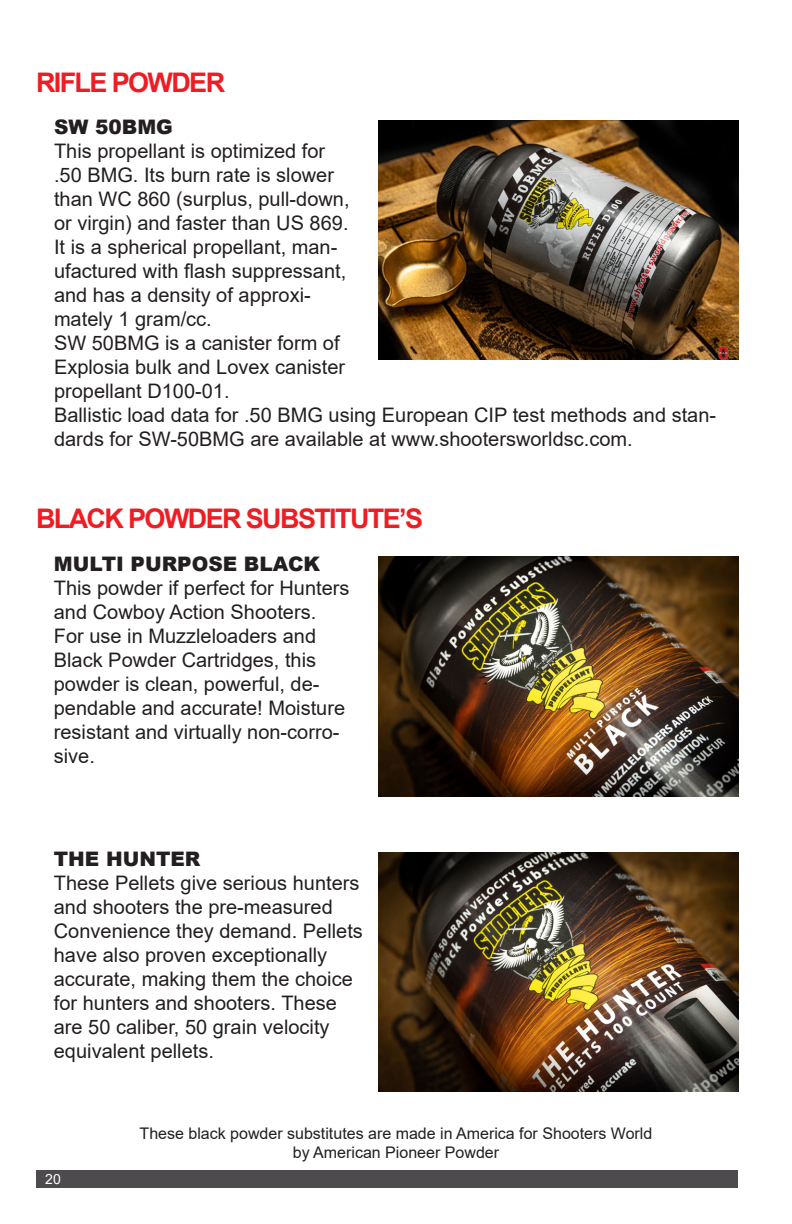
<style>
.page{position:relative;width:792px;height:1224px;background:#fff}
.page>*{position:absolute;margin:0;border:0;box-sizing:border-box;transform-origin:0 0}
.t1{font:700 27px "Arial";letter-spacing:-.06em;color:#ee1d23}
.t2{font:20px/24px "Arial";color:#231f20}
.t3{font:900 20px "Arial";color:#231f20}
.t4{font:16px "Arial";color:#231f20}
.t5{font:14px "Arial";color:#fff}
</style>
<div class="page">
<div style="left:36px;top:1170px;width:702px;height:18px;background:#4d4b4d"></div>
<img style="left:378px;top:120px;width:360px;height:240px">
<img style="left:378px;top:557px;width:360px;height:240px">
<img style="left:378px;top:852px;width:360px;height:240px">
<p class="t1" style="left:36px;top:63px;width:191px">RIFLE POWDER</p>
<p class="t3" style="left:54px;top:113px;width:120px">SW 50BMG</p>
<p class="t2" style="left:54px;top:139px;width:297px">This propellant is optimized for .50 BMG. Its burn rate is slower than WC 860 (surplus, pull-down, or virgin) and faster than US 869.<br>It is a spherical propellant, man&shy;ufactured with flash suppressant, and has a density of approxi&shy;mately 1 gram/cc.</p>
<p class="t2" style="left:54px;top:331px;width:293px">SW 50BMG is a canister form of<br>Explosia bulk and Lovex canister propellant D100-01.</p>
<p class="t2" style="left:54px;top:403px;width:664px">Ballistic load data for .50 BMG using European CIP test methods and stan&shy;dards for SW-50BMG are available at www.shootersworldsc.com.</p>
<p class="t1" style="left:36px;top:500px;width:389px">BLACK POWDER SUBSTITUTE’S</p>
<p class="t3" style="left:54px;top:550px;width:268px">MULTI PURPOSE BLACK</p>
<p class="t2" style="left:54px;top:576px;width:297px">This powder if perfect for Hunters and Cowboy Action Shooters.</p>
<p class="t2" style="left:54px;top:624px;width:293px">For use in Muzzleloaders and<br>Black Powder Cartridges, this powder is clean, powerful, de&shy;pendable and accurate! Moisture resistant and virtually non-corro&shy;sive.</p>
<p class="t3" style="left:54px;top:845px;width:148px">THE HUNTER</p>
<p class="t2" style="left:54px;top:871px;width:307px">These Pellets give serious hunters and shooters the pre-measured</p>
<p class="t2" style="left:54px;top:919px;width:311px">Convenience they demand. Pellets have also proven exceptionally</p>
<p class="t2" style="left:54px;top:967px;width:301px">accurate, making them the choice for hunters and shooters. These</p>
<p class="t2" style="left:54px;top:1015px;width:277px">are 50 caliber, 50 grain velocity equivalent pellets.</p>
<p class="t5" style="left:45px;top:1170px;width:17px">20</p>
<p class="t4" style="left:140px;top:1122px;width:514px">These black powder substitutes are made in America for Shooters World</p>
<p class="t4" style="left:293px;top:1141px;width:208px">by American Pioneer Powder</p>
</div>
